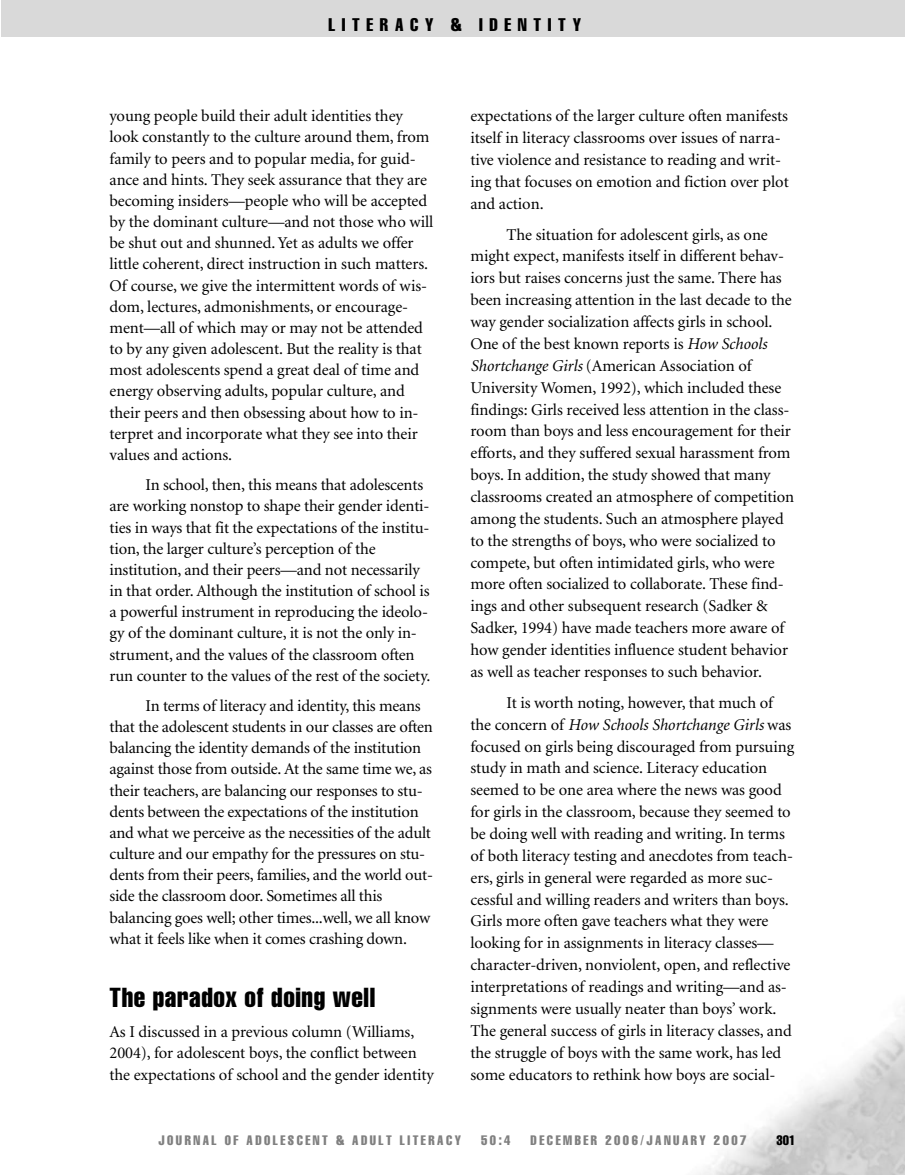
<style>
.page{position:relative;width:905px;height:1175px;background:#fff}
.page>*{position:absolute;margin:0;border:0;box-sizing:border-box;transform-origin:0 0}
.t1{font:extra-condensed 27px "Helvetica";letter-spacing:.025em;color:#000}
.t2{font:extra-condensed 18px "Helvetica";letter-spacing:.37em;color:#000}
.t3{font:16.5px/21.9px "Minion";letter-spacing:-.005em;color:#000}
.t4{font:extra-condensed 13.5px "Helvetica";letter-spacing:.185em;color:#808080}
.t5{font:extra-condensed 13.5px "Helvetica";color:#000}
.s1{font-style:italic}
</style>
<div class="page">
<div style="left:2px;top:0;width:902px;height:36px;background:#d9d9d9"></div>
<p class="t2" style="left:328px;top:18px;width:254px">LITERACY &amp; IDENTITY</p>
<p class="t3" style="left:110px;top:107px;width:325px;line-height:21.1px">young people build their adult identities they look constantly to the culture around them, from family to peers and to popular media, for guid&shy;ance and hints. They seek assurance that they are becoming insiders—people who will be accepted by the dominant culture—and not those who will be shut out and shunned. Yet as adults we offer little coherent, direct instruction in such matters.<br>Of course, we give the intermittent words of wis&shy;dom, lectures, admonishments, or encourage&shy;ment—all of which may or may not be attended to by any given adolescent. But the reality is that most adolescents spend a great deal of time and energy observing adults, popular culture, and their peers and then obsessing about how to in&shy;terpret and incorporate what they see into their values and actions.</p>
<p class="t3" style="left:110px;top:476px;width:322px;line-height:21.1px;text-indent:36px">In school, then, this means that adolescents are working nonstop to shape their gender identi&shy;ties in ways that fit the expectations of the institu&shy;tion, the larger culture’s perception of the institution, and their peers—and not necessarily in that order. Although the institution of school is a powerful instrument in reproducing the ideolo&shy;gy of the dominant culture, it is not the only in&shy;strument, and the values of the classroom often run counter to the values of the rest of the society.</p>
<p class="t3" style="left:110px;top:696px;width:325px;line-height:21.1px;text-indent:36px">In terms of literacy and identity, this means that the adolescent students in our classes are often balancing the identity demands of the institution against those from outside. At the same time we, as their teachers, are balancing our responses to stu&shy;dents between the expectations of the institution and what we perceive as the necessities of the adult culture and our empathy for the pressures on stu&shy;dents from their peers, families, and the world out&shy;side the classroom door. Sometimes all this balancing goes well; other times...well, we all know what it feels like when it comes crashing down.</p>
<h1 class="t1" style="left:110px;top:987px;width:267px">The paradox of doing well</h1>
<p class="t3" style="left:110px;top:1022px;width:326px;line-height:21.1px">As I discussed in a previous column (Williams,<br>2004), for adolescent boys, the conflict between the expectations of school and the gender identity</p>
<p class="t3" style="left:470px;top:106px;width:320px">expectations of the larger culture often manifests itself in literacy classrooms over issues of narra&shy;tive violence and resistance to reading and writ&shy;ing that focuses on emotion and fiction over plot and action.</p>
<p class="t3" style="left:470px;top:225px;width:325px;text-indent:36px">The situation for adolescent girls, as one might expect, manifests itself in different behav&shy;iors but raises concerns just the same. There has been increasing attention in the last decade to the way gender socialization affects girls in school.<br>One of the best known reports is <span class="s1">How Schools Shortchange Girls</span> (American Association of University Women, 1992), which included these findings: Girls received less attention in the class&shy;room than boys and less encouragement for their efforts, and they suffered sexual harassment from boys. In addition, the study showed that many classrooms created an atmosphere of competition among the students. Such an atmosphere played to the strengths of boys, who were socialized to compete, but often intimidated girls, who were more often socialized to collaborate. These find&shy;ings and other subsequent research (Sadker &amp; Sadker, 1994) have made teachers more aware of how gender identities influence student behavior as well as teacher responses to such behavior.</p>
<p class="t3" style="left:470px;top:693px;width:325px;text-indent:36px">It is worth noting, however, that much of the concern of <span class="s1">How Schools Shortchange Girls</span> was focused on girls being discouraged from pursuing study in math and science. Literacy education seemed to be one area where the news was good for girls in the classroom, because they seemed to be doing well with reading and writing. In terms of both literacy testing and anecdotes from teach&shy;ers, girls in general were regarded as more suc&shy;cessful and willing readers and writers than boys.<br>Girls more often gave teachers what they were looking for in assignments in literacy classes— character-driven, nonviolent, open, and reflective interpretations of readings and writing—and as&shy;signments were usually neater than boys’ work.<br>The general success of girls in literacy classes, and the struggle of boys with the same work, has led some educators to rethink how boys are social-</p>
<p class="t4" style="left:158px;top:1135px;width:304px">JOURNAL OF ADOLESCENT &amp; ADULT LITERACY</p>
<p class="t4" style="left:481px;top:1135px;width:31px">50:4</p>
<p class="t4" style="left:530px;top:1135px;width:217px">DECEMBER 2006/JANUARY 2007</p>
<p class="t5" style="left:776px;top:1135px;width:20px">301</p>
</div>
